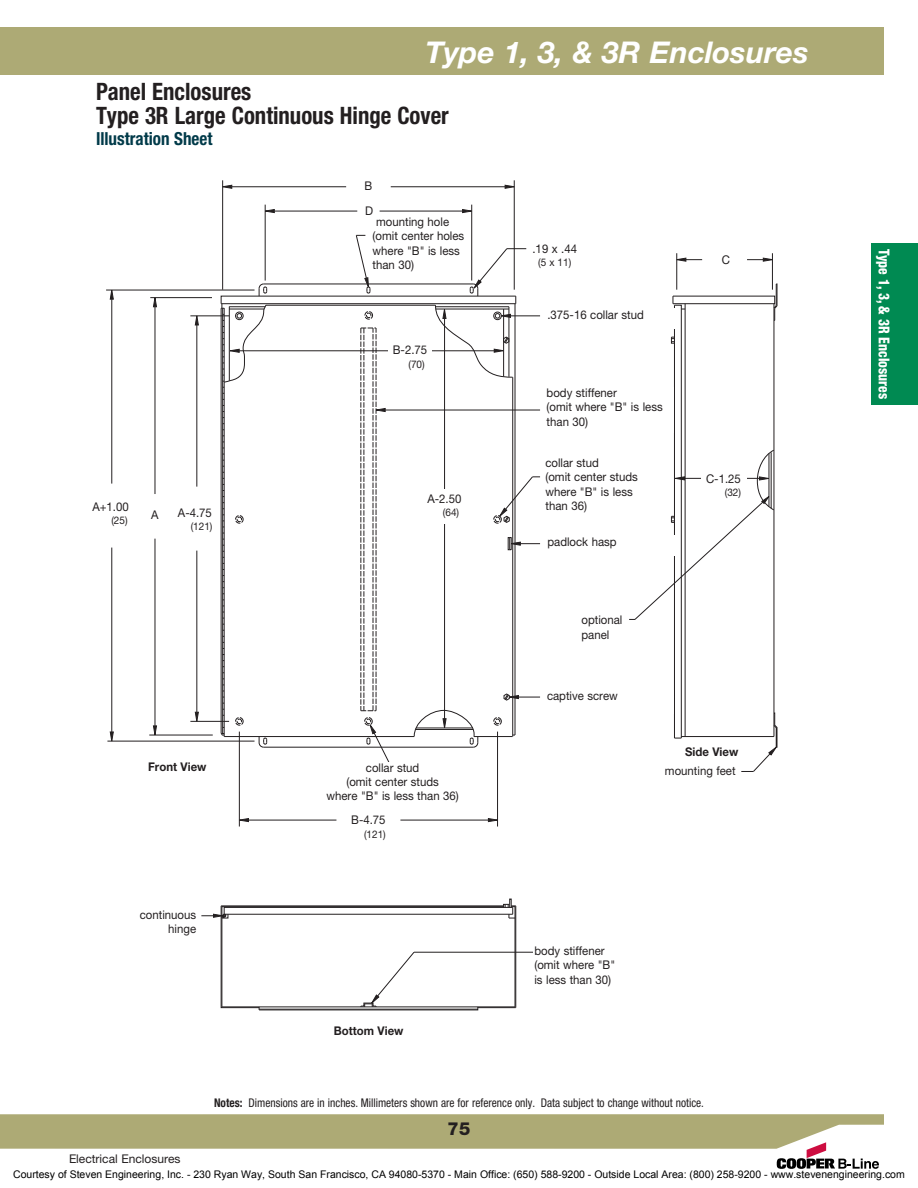
<style>
.page{position:relative;width:918px;height:1188px;background:#fff}
.page>*{position:absolute;margin:0;border:0;box-sizing:border-box;transform-origin:0 0}
.t1{font:italic 700 30px "Helvetica Neue LT Pro";color:#fff}
.t2{font:700 condensed 24px/24px "Helvetica Neue LT Pro";color:#231f20;scale:.95 1}
.t3{font:700 condensed 18px "Helvetica Neue LT Pro";color:#003a49;scale:.95 1}
.t4{font:800 18px "Helvetica Neue LT Pro";color:#231f20}
.t5{font:800 condensed 15px "Helvetica Neue LT Pro";color:#fff;scale:.9 1}
.t6{font:12px/14.4px "Helvetica Neue LT Pro";color:#231f20;scale:.95 1}
.t7{font:condensed 12px "Helvetica Neue LT Pro";color:#231f20;scale:.95 1}
.t8{font:700 12px "Helvetica Neue LT Pro";color:#231f20;scale:.95 1}
.t9{font:12px "Helvetica Neue LT Pro";color:#231f20}
.t10{font:10.5px "Arial";color:#000}
.t11{font:10.5px "Helvetica Neue LT Pro";color:#231f20;scale:.95 1}
.s1{font-weight:700}
</style>
<div class="page">
<svg style="left:0;top:1114px;width:884px;height:55px"></svg>
<hr style="left:190px;top:721px;width:39px;height:1px;background:#231f20">
<hr style="left:190px;top:316px;width:39px;height:1px;background:#231f20">
<hr style="left:197px;top:551px;width:1px;height:161px;background:#231f20">
<hr style="left:197px;top:325px;width:1px;height:162px;background:#231f20">
<svg style="left:195px;top:712px;width:4px;height:10px"></svg>
<svg style="left:195px;top:315px;width:4px;height:10px"></svg>
<hr style="left:149px;top:735px;width:64px;height:1px;background:#231f20">
<hr style="left:150px;top:297px;width:62px;height:1px;background:#231f20">
<hr style="left:155px;top:539px;width:1px;height:187px;background:#231f20">
<svg style="left:153px;top:726px;width:4px;height:10px"></svg>
<hr style="left:107px;top:741px;width:148px;height:1px;background:#231f20">
<hr style="left:106px;top:290px;width:149px;height:1px;background:#231f20">
<hr style="left:112px;top:548px;width:1px;height:184px;background:#231f20">
<hr style="left:112px;top:299px;width:1px;height:185px;background:#231f20">
<svg style="left:110px;top:732px;width:4px;height:10px"></svg>
<svg style="left:110px;top:289px;width:4px;height:11px"></svg>
<hr style="left:265px;top:205px;width:1px;height:76px;background:#231f20">
<hr style="left:471px;top:205px;width:1px;height:76px;background:#231f20">
<hr style="left:274px;top:211px;width:83px;height:1px;background:#231f20">
<hr style="left:380px;top:211px;width:83px;height:1px;background:#231f20">
<svg style="left:264px;top:209px;width:11px;height:4px"></svg>
<svg style="left:462px;top:209px;width:11px;height:4px"></svg>
<hr style="left:222px;top:180px;width:1px;height:110px;background:#231f20">
<hr style="left:514px;top:180px;width:1px;height:110px;background:#231f20">
<hr style="left:391px;top:187px;width:114px;height:1px;background:#231f20">
<svg style="left:505px;top:185px;width:10px;height:4px"></svg>
<hr style="left:239px;top:732px;width:1px;height:95px;background:#231f20">
<hr style="left:497px;top:732px;width:1px;height:95px;background:#231f20">
<hr style="left:248px;top:820px;width:88px;height:1px;background:#231f20">
<hr style="left:400px;top:820px;width:88px;height:1px;background:#231f20">
<svg style="left:238px;top:818px;width:11px;height:4px"></svg>
<svg style="left:488px;top:818px;width:9px;height:4px"></svg>
<hr style="left:414px;top:952px;width:126px;height:1px;background:#231f20">
<hr style="left:155px;top:307px;width:1px;height:187px;background:#231f20">
<svg style="left:153px;top:297px;width:4px;height:10px"></svg>
<hr style="left:232px;top:187px;width:114px;height:1px;background:#231f20">
<svg style="left:222px;top:185px;width:10px;height:4px"></svg>
<hr style="left:677px;top:253px;width:1px;height:37px;background:#231f20">
<hr style="left:772px;top:253px;width:1px;height:37px;background:#231f20">
<svg style="left:747px;top:258px;width:26px;height:4px"></svg>
<svg style="left:676px;top:258px;width:26px;height:4px"></svg>
<svg style="left:220px;top:235px;width:320px;height:529px"></svg>
<hr style="left:515px;top:304px;width:1px;height:431px;background:#231f20">
<hr style="left:503px;top:309px;width:1px;height:67px;background:#231f20">
<hr style="left:509px;top:307px;width:1px;height:70px;background:#231f20">
<hr style="left:436px;top:309px;width:73px;height:1px;background:#231f20">
<hr style="left:435px;top:306px;width:74px;height:1px;background:#231f20">
<hr style="left:415px;top:729px;width:58px;height:1px;background:#231f20">
<hr style="left:416px;top:728px;width:57px;height:1px;background:#231f20">
<hr style="left:474px;top:736px;width:38px;height:1px;background:#231f20">
<svg style="left:629px;top:283px;width:149px;height:489px"></svg>
<svg style="left:201px;top:898px;width:315px;height:113px"></svg>
<div style="left:546px;top:690px;width:128px;height:24px;background:#fff"></div>
<div style="left:546px;top:536px;width:128px;height:20px;background:#fff"></div>
<div style="left:544px;top:457px;width:107px;height:61px;background:#fff"></div>
<div style="left:545px;top:387px;width:129px;height:46px;background:#fff"></div>
<div style="left:546px;top:309px;width:128px;height:20px;background:#fff"></div>
<div style="left:303px;top:762px;width:179px;height:46px;background:#fff"></div>
<div style="left:647px;top:765px;width:90px;height:19px;background:#fff"></div>
<div style="left:388px;top:344px;width:44px;height:31px;background:#fff"></div>
<div style="left:423px;top:490px;width:43px;height:34px;background:#fff"></div>
<div style="left:701px;top:472px;width:45px;height:34px;background:#fff"></div>
<div style="left:533px;top:945px;width:106px;height:55px;background:#fff"></div>
<div style="left:0;top:27px;width:884px;height:47px;background:#adaa75"></div>
<div style="left:871px;top:243px;width:47px;height:162px;background:#008a52"></div>
<div style="left:133px;top:761px;width:89px;height:17px;background:#fff"></div>
<div style="left:676px;top:746px;width:72px;height:17px;background:#fff"></div>
<h1 class="t1" style="left:425px;top:41px;width:385px">Type 1, 3, &amp; 3R Enclosures</h1>
<h2 class="t2" style="left:96px;top:81px;width:373px">Panel Enclosures<br>Type 3R Large Continuous Hinge Cover</h2>
<h3 class="t3" style="left:96px;top:132px;width:124px">Illustration Sheet</h3>
<p class="t6" style="left:92px;top:501px;width:40px">A+1.00</p>
<p class="t11" style="left:111px;top:517px;width:19px">(25)</p>
<p class="t6" style="left:151px;top:508px;width:9px">A</p>
<p class="t6" style="left:178px;top:507px;width:37px">A-4.75</p>
<p class="t11" style="left:191px;top:523px;width:24px">(121)</p>
<p class="t8" style="left:148px;top:762px;width:63px">Front View</p>
<p class="t6" style="left:364px;top:174px;width:11px;line-height:25.3px">B<br>D</p>
<p class="t6" style="left:373px;top:216px;width:98px">mounting hole (omit center holes where "B" is less than 30)</p>
<p class="t6" style="left:393px;top:344px;width:38px">B-2.75</p>
<p class="t11" style="left:409px;top:360px;width:19px">(70)</p>
<p class="t6" style="left:427px;top:493px;width:37px">A-2.50</p>
<p class="t11" style="left:443px;top:509px;width:19px">(64)</p>
<p class="t6" style="left:532px;top:243px;width:48px">.19 x .44</p>
<p class="t11" style="left:538px;top:259px;width:36px">(5 x 11)</p>
<p class="t6" style="left:547px;top:308px;width:103px">.375-16 collar stud</p>
<p class="t6" style="left:722px;top:254px;width:10px">C</p>
<p class="t6" style="left:547px;top:386px;width:124px">body stiffener<br>(omit where "B" is less than 30)</p>
<p class="t6" style="left:545px;top:457px;width:99px">collar stud<br>(omit center studs where "B" is less than 36)</p>
<p class="t6" style="left:547px;top:535px;width:74px">padlock hasp</p>
<p class="t6" style="left:706px;top:472px;width:38px">C-1.25</p>
<p class="t11" style="left:725px;top:488px;width:19px">(32)</p>
<p class="t6" style="left:582px;top:614px;width:45px">optional panel</p>
<p class="t6" style="left:547px;top:690px;width:76px">captive screw</p>
<p class="t8" style="left:685px;top:747px;width:58px">Side View</p>
<p class="t6" style="left:327px;top:761px;width:141px;text-align:center">collar stud<br>(omit center studs<br>where "B" is less than 36)</p>
<p class="t6" style="left:665px;top:765px;width:76px">mounting feet</p>
<p class="t6" style="left:351px;top:814px;width:38px">B-4.75</p>
<p class="t11" style="left:364px;top:830px;width:24px">(121)</p>
<p class="t6" style="left:140px;top:908px;width:61px;text-align:right">continuous hinge</p>
<p class="t8" style="left:334px;top:1027px;width:75px">Bottom View</p>
<p class="t6" style="left:534px;top:945px;width:87px">body stiffener (omit where "B" is less than 30)</p>
<p class="t7" style="left:214px;top:1099px;width:517px"><span class="s1">Notes:</span> Dimensions are in inches. Millimeters shown are for reference only. Data subject to change without notice.</p>
<h3 class="t4" style="left:448px;top:1122px;width:24px">75</h3>
<p class="t9" style="left:69px;top:1154px;width:113px">Electrical Enclosures</p>
<p class="t5" style="left:889px;top:249px;width:168px;rotate:90deg">Type 1, 3, &amp; 3R Enclosures</p>
<p class="t10" style="left:13px;top:1167px;width:893px">Courtesy of Steven Engineering, Inc. - 230 Ryan Way, South San Francisco, CA 94080-5370 - Main Office: (650) 588-9200 - Outside Local Area: (800) 258-9200 - www.stevenengineering.com</p>
</div>
